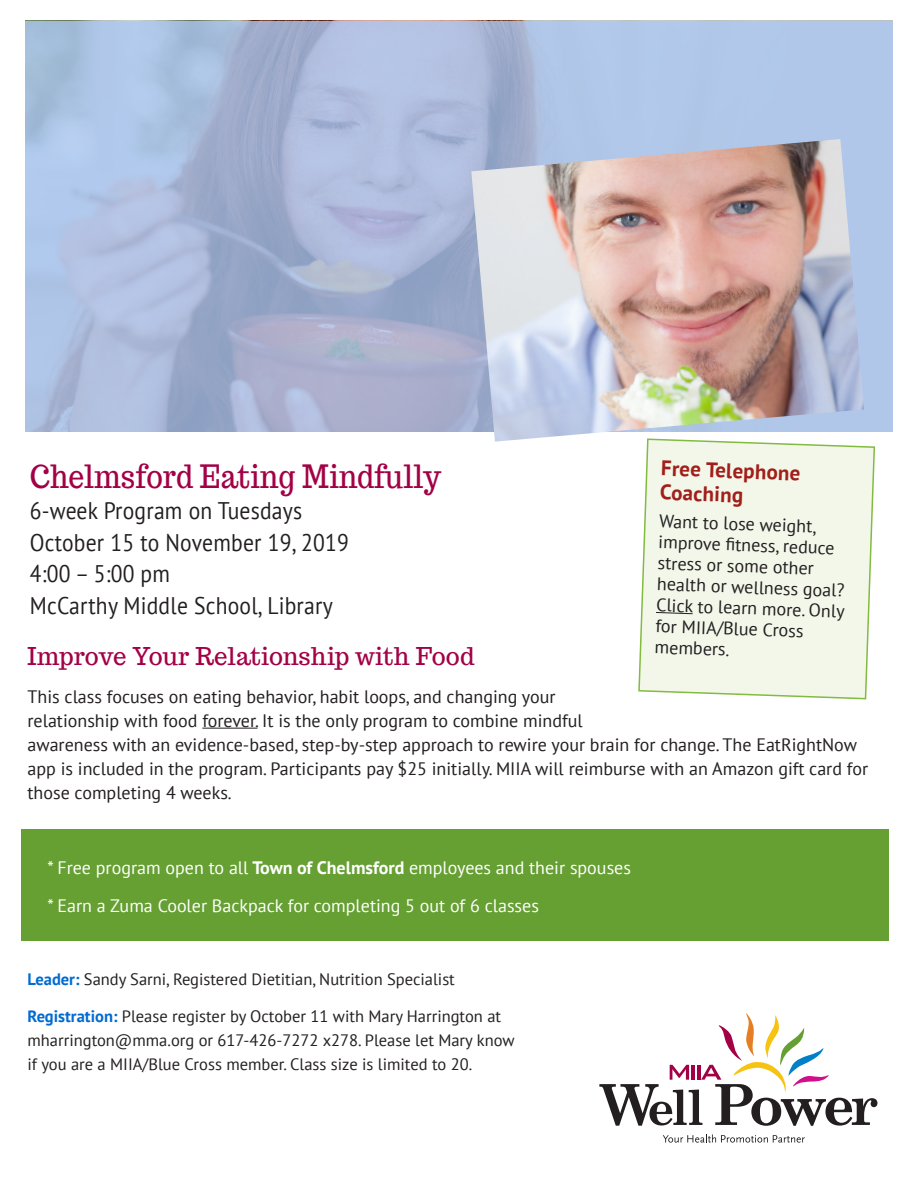
<style>
.page{position:relative;width:918px;height:1188px;background:#fff}
.page>*{position:absolute;margin:0;border:0;box-sizing:border-box;transform-origin:0 0}
.t1{font:31.5px "Trocchi";letter-spacing:.01em;color:#a30146;scale:.9 1}
.t2{font:24px "PT Sans";letter-spacing:.01em;color:#231f20;scale:.9 1}
.t3{font:24px "Trocchi";letter-spacing:.01em;color:#a30146}
.t4{font:700 21px/24px "PT Sans";color:#a21e1a}
.t5{font:18px/21px "PT Sans";color:#231f20}
.t6{font:18px "PT Sans";color:#fff}
.t7{font:16.5px/24px "PT Sans";color:#231f20}
.s1{font-weight:700}
.s2{font-weight:700;color:#006bd0}
</style>
<div class="page">
<svg style="left:25px;top:21px;width:868px;height:410px"></svg>
<img style="left:471px;top:139px;width:393px;height:303px">
<div style="left:21px;top:830px;width:868px;height:111px;background:#66a033"></div>
<hr style="left:202px;top:728px;width:56px;height:1px;background:#231f20">
<svg style="left:638px;top:438px;width:237px;height:262px"></svg>
<svg style="left:599px;top:1013px;width:278px;height:113px"></svg>
<svg style="left:663px;top:1134px;width:142px;height:9px"></svg>
<p class="t4" style="left:662px;top:456px;width:141px;rotate:2deg">Free Telephone<br>Coaching</p>
<p class="t5" style="left:660px;top:510px;width:190px;rotate:2deg">Want to lose weight, improve fi tness, reduce stress or some other health or wellness goal?<br>Click to learn more. Only for MIIA/Blue Cross members.</p>
<p class="t1" style="left:30px;top:456px;width:459px">Chelmsford Eating Mindfully</p>
<p class="t2" style="left:30px;top:495px;width:304px">6-week Program on Tuesdays</p>
<p class="t2" style="left:30px;top:527px;width:356px">October 15 to November 19, 2019</p>
<p class="t2" style="left:30px;top:558px;width:157px">4:00 – 5:00 pm</p>
<p class="t2" style="left:30px;top:590px;width:338px">McCarthy Middle School, Library</p>
<p class="t3" style="left:28px;top:641px;width:449px">Improve Your Relationship with Food</p>
<p class="t5" style="left:28px;top:684px;width:842px;line-height:24px">This class focuses on eating behavior, habit loops, and changing your<br>relationship with food forever. It is the only program to combine mindful<br>awareness with an evidence-based, step-by-step approach to rewire your brain for change. The EatRightNow app is included in the program. Participants pay $25 initially. MIIA will reimburse with an Amazon gift card for those completing 4 weeks.</p>
<p class="t6" style="left:48px;top:856px;width:585px">* Free program open to all <span class="s1">Town of Chelmsford</span> employees and their spouses</p>
<p class="t6" style="left:48px;top:894px;width:493px">* Earn a Zuma Cooler Backpack for completing 5 out of 6 classes</p>
<p class="t7" style="left:28px;top:967px;width:429px"><span class="s2">Leader:</span> Sandy Sarni, Registered Dietitian, Nutrition Specialist</p>
<p class="t7" style="left:28px;top:1004px;width:488px"><span class="s2">Registration:</span> Please register by October 11 with Mary Harrington at mharrington@mma.org or 617-426-7272 x278. Please let Mary know if you are a MIIA/Blue Cross member. Class size is limited to 20.</p>
</div>
